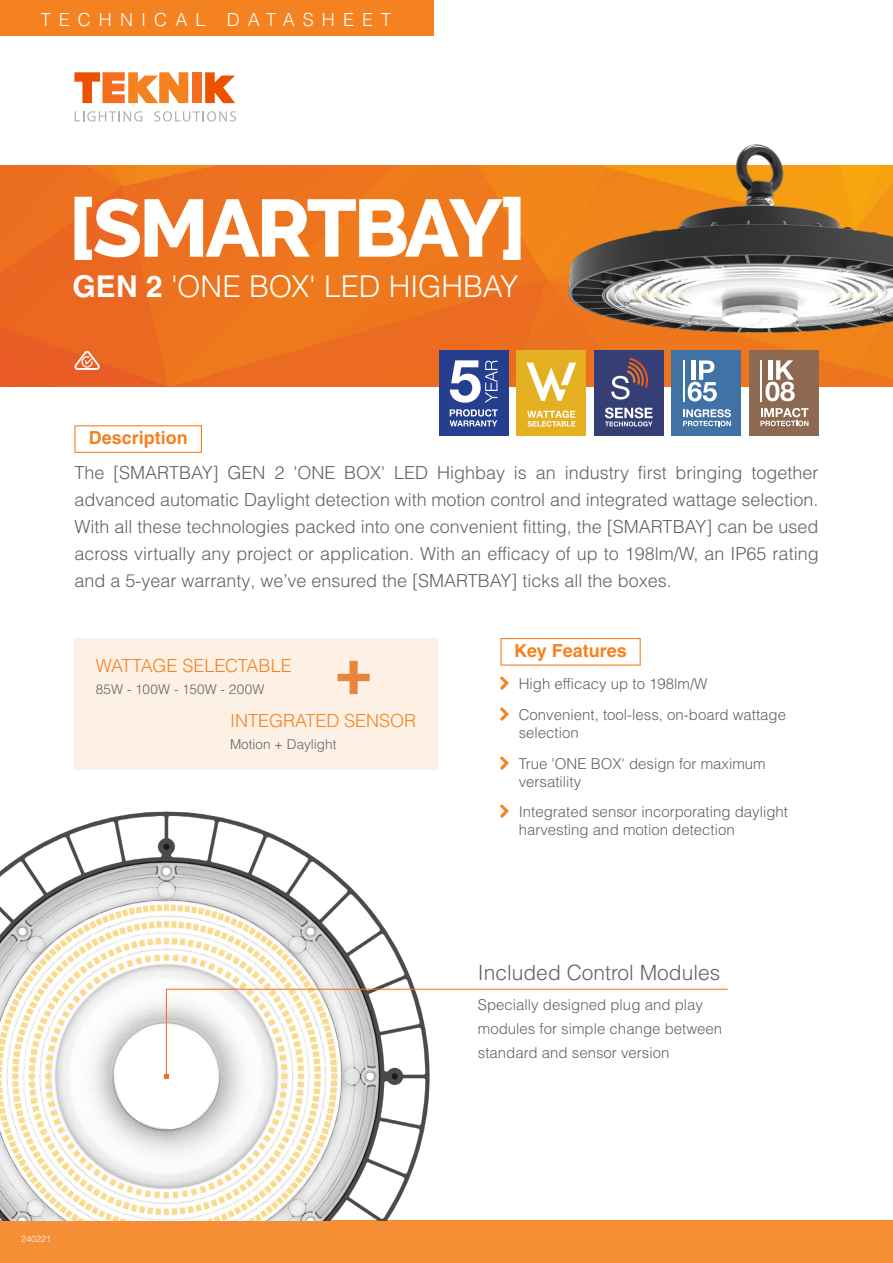
<style>
.page{position:relative;width:893px;height:1263px;background:#fff}
.page>*{position:absolute;margin:0;border:0;box-sizing:border-box;transform-origin:0 0}
.Pg1__Range_Name{font:800 81px "Raleway";letter-spacing:-.04em;color:#fff}
.DS_Pg1__Range_Description{font:300 30px "Helvetica LT Pro";letter-spacing:-.01em;color:#fff}
.DS_Pg1__Key_Feature_Pull_Quote_Header{font:300 21px "Helvetica LT Pro";color:#636366}
.DS_Pg1__Intro_Body_Copy{font:300 18px/27px "Helvetica LT Pro";color:#636366;text-align:justify}
.t1{font:300 18px "Helvetica LT Pro";color:#f58220}
.DS_Pg1__SubHeads_in_Boxes{font:700 18px "Helvetica LT Pro";color:#f58220}
.t2{font:300 18px "Helvetica LT Pro";letter-spacing:.45em;color:#fff}
.DS_Pg1__Key_Feature_Pull_Quote_Descriipt{font:300 15px/18px "Helvetica LT Pro";color:#636366}
.t3{font:300 13.5px "Helvetica LT Pro";color:#636366}
.t4{font:300 9px "Helvetica LT Pro";color:#fff}
.s1{font-weight:700}
</style>
<div class="page">
<div style="left:0;top:1220px;width:893px;height:43px;background:#f68e36"></div>
<img style="left:0;top:166px;width:893px;height:220px">
<svg style="left:74px;top:72px;width:114px;height:31px"></svg>
<div style="left:192px;top:72px;width:9px;height:31px;background:#f36e21"></div>
<svg style="left:205px;top:72px;width:30px;height:31px"></svg>
<svg style="left:75px;top:111px;width:67px;height:11px"></svg>
<svg style="left:154px;top:111px;width:82px;height:11px"></svg>
<div style="left:0;top:0;width:434px;height:36px;background:#f58220"></div>
<svg style="left:74px;top:350px;width:26px;height:20px"></svg>
<img style="left:0;top:811px;width:430px;height:409px">
<div style="left:74px;top:425px;width:128px;height:28px;border:1px solid #f58220"></div>
<div style="left:500px;top:638px;width:141px;height:28px;border:1px solid #f58220"></div>
<div style="left:749px;top:351px;width:70px;height:85px;background:#8c6950"></div>
<hr style="left:760px;top:360px;width:1px;height:42px;background:#fff">
<svg style="left:760px;top:408px;width:48px;height:18px"></svg>
<svg style="left:765px;top:360px;width:30px;height:41px"></svg>
<div style="left:672px;top:351px;width:69px;height:85px;background:#4172a5"></div>
<hr style="left:683px;top:360px;width:1px;height:42px;background:#fff">
<svg style="left:683px;top:409px;width:48px;height:17px"></svg>
<svg style="left:688px;top:360px;width:29px;height:41px"></svg>
<div style="left:594px;top:351px;width:69px;height:85px;background:#363e76"></div>
<svg style="left:611px;top:358px;width:38px;height:41px"></svg>
<svg style="left:605px;top:407px;width:48px;height:19px"></svg>
<div style="left:517px;top:351px;width:69px;height:85px;background:#e4af21"></div>
<svg style="left:526px;top:363px;width:50px;height:38px"></svg>
<svg style="left:527px;top:411px;width:48px;height:16px"></svg>
<div style="left:439px;top:351px;width:69px;height:85px;background:#253f8e"></div>
<svg style="left:450px;top:409px;width:48px;height:17px"></svg>
<svg style="left:450px;top:360px;width:47px;height:43px"></svg>
<div style="left:74px;top:638px;width:364px;height:132px;background:#fdf1e6"></div>
<svg style="left:337px;top:661px;width:33px;height:33px"></svg>
<svg style="left:165px;top:988px;width:563px;height:89px"></svg>
<svg style="left:164px;top:1074px;width:4px;height:4px"></svg>
<img style="left:564px;top:144px;width:329px;height:192px">
<p class="t2" style="left:41px;top:8px;width:352px">TECHNICAL DATASHEET</p>
<p class="Pg1__Range_Name" style="left:68px;top:182px;width:460px">[SMARTBAY]</p>
<p class="DS_Pg1__Range_Description" style="left:73px;top:268px;width:447px"><span class="s1">GEN 2</span> 'ONE BOX' LED HIGHBAY</p>
<p class="DS_Pg1__SubHeads_in_Boxes" style="left:89px;top:427px;width:101px">Description</p>
<p class="DS_Pg1__Intro_Body_Copy" style="left:74px;top:458px;width:746px">The [SMARTBAY] GEN 2 'ONE BOX' LED Highbay is an industry first bringing together advanced automatic Daylight detection with motion control and integrated wattage selection.<br>With all these technologies packed into one convenient fitting, the [SMARTBAY] can be used across virtually any project or application. With an efficacy of up to 198lm/W, an IP65 rating and a 5-year warranty, we’ve ensured the [SMARTBAY] ticks all the boxes.</p>
<p class="t1" style="left:96px;top:654px;width:197px">WATTAGE SELECTABLE</p>
<p class="t3" style="left:96px;top:681px;width:170px">85W - 100W - 150W - 200W</p>
<p class="t1" style="left:230px;top:709px;width:188px">INTEGRATED SENSOR</p>
<p class="t3" style="left:230px;top:736px;width:108px">Motion + Daylight</p>
<p class="DS_Pg1__SubHeads_in_Boxes" style="left:514px;top:640px;width:114px">Key Features</p>
<p class="DS_Pg1__Key_Feature_Pull_Quote_Descriipt" style="left:519px;top:674px;width:190px">High efficacy up to 198lm/W</p>
<p class="DS_Pg1__Key_Feature_Pull_Quote_Descriipt" style="left:519px;top:705px;width:269px">Convenient, tool-less, on-board wattage selection</p>
<p class="DS_Pg1__Key_Feature_Pull_Quote_Descriipt" style="left:519px;top:754px;width:248px">True 'ONE BOX' design for maximum versatility</p>
<p class="DS_Pg1__Key_Feature_Pull_Quote_Descriipt" style="left:519px;top:803px;width:271px">Integrated sensor incorporating daylight harvesting and motion detection</p>
<p class="DS_Pg1__Key_Feature_Pull_Quote_Header" style="left:478px;top:959px;width:244px">Included Control Modules</p>
<p class="DS_Pg1__Key_Feature_Pull_Quote_Descriipt" style="left:478px;top:993px;width:246px;line-height:24px">Specially designed plug and play modules for simple change between standard and sensor version</p>
<p class="t4" style="left:21px;top:1233px;width:32px">240221</p>
</div>
